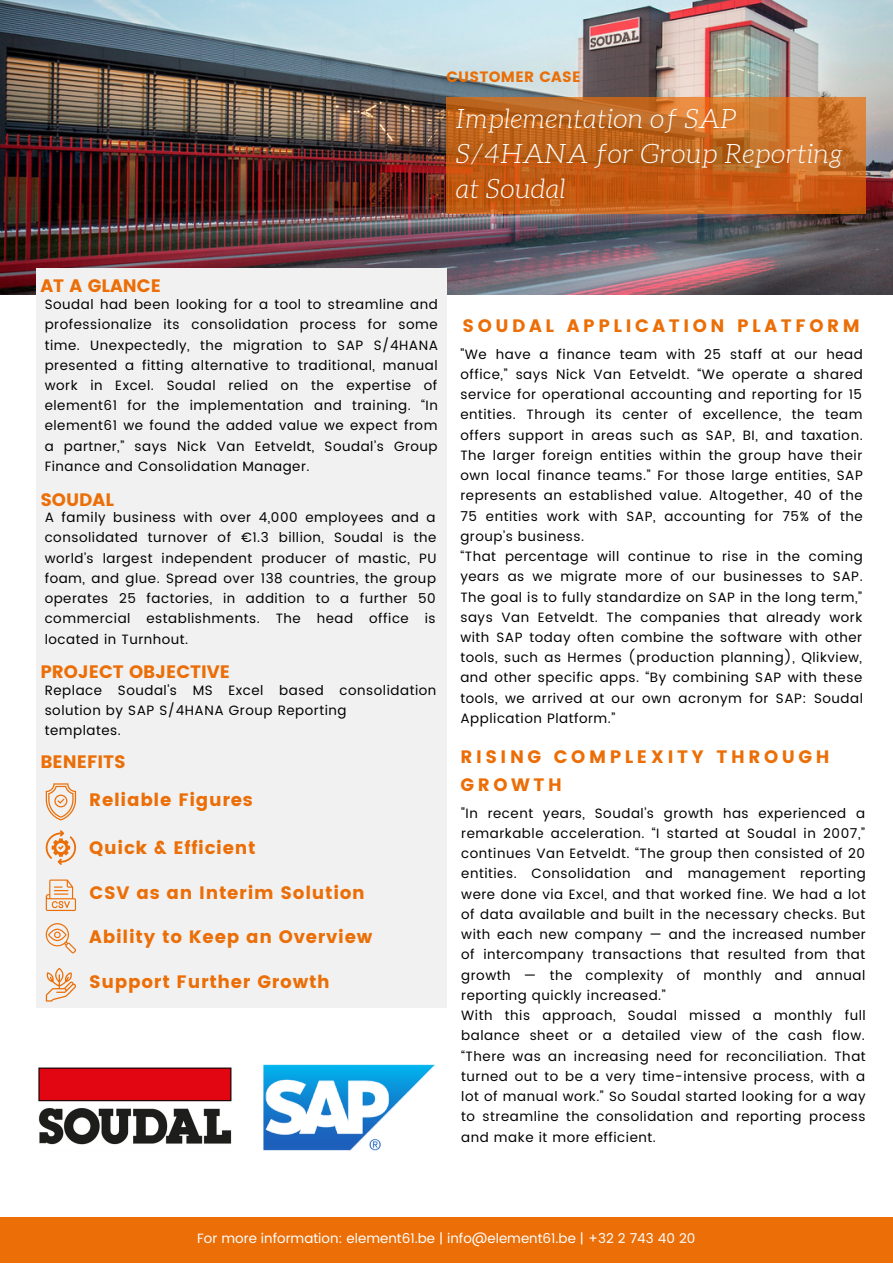
<style>
.page{position:relative;width:893px;height:1264px;background:#fff}
.page>*{position:absolute;margin:0;border:0;box-sizing:border-box;transform-origin:0 0}
.t1{font:italic 300 27px/34.8px "Aleo";letter-spacing:.02em;color:#fff}
.t2{font:18px "Poppins";letter-spacing:.04em;color:#eb6e07}
.t3{font:18px/28px "Poppins";letter-spacing:.2em;color:#eb6e07}
.t4{font:18px "Poppins";color:#eb6e07}
.t5{font:15px "Poppins";letter-spacing:.02em;color:#eb6e07}
.t6{font:13.5px/20.2px "Poppins";letter-spacing:.04em;color:#000}
.t7{font:13.5px "Poppins";color:#fff}
</style>
<div class="page">
<img style="left:0;top:0;width:892px;height:295px">
<div style="left:36px;top:268px;width:410px;height:739px;background:#f1f1f1"></div>
<svg style="left:446px;top:97px;width:419px;height:116px;background:#c4641d"></svg>
<img style="left:263px;top:1064px;width:172px;height:87px">
<svg style="left:46px;top:783px;width:30px;height:37px"></svg>
<svg style="left:46px;top:830px;width:30px;height:34px"></svg>
<svg style="left:46px;top:879px;width:30px;height:32px"></svg>
<svg style="left:46px;top:923px;width:30px;height:30px"></svg>
<div style="left:0;top:1217px;width:892px;height:45px;background:#eb6e07"></div>
<img style="left:38px;top:1067px;width:194px;height:78px">
<svg style="left:46px;top:967px;width:30px;height:34px"></svg>
<p class="t5" style="left:446px;top:68px;width:136px">CUSTOMER CASE</p>
<h1 class="t1" style="left:456px;top:102px;width:388px">Implementation of SAP<br>S/4HANA for Group Reporting at Soudal</h1>
<h2 class="t4" style="left:40px;top:276px;width:122px">AT A GLANCE</h2>
<p class="t6" style="left:45px;top:294px;width:395px;text-align:justify">Soudal had been looking for a tool to streamline and professionalize its consolidation process for some time. Unexpectedly, the migration to SAP S/4HANA presented a fitting alternative to traditional, manual work in Excel. Soudal relied on the expertise of element61 for the implementation and training. “In element61 we found the added value we expect from a partner,” says Nick Van Eetveldt, Soudal’s Group Finance and Consolidation Manager.</p>
<h2 class="t2" style="left:40px;top:489px;width:75px">SOUDAL</h2>
<p class="t6" style="left:45px;top:507px;width:393px;text-align:justify">A family business with over 4,000 employees and a consolidated turnover of €1.3 billion, Soudal is the world’s largest independent producer of mastic, PU foam, and glue. Spread over 138 countries, the group operates 25 factories, in addition to a further 50 commercial establishments. The head office is located in Turnhout.</p>
<h2 class="t4" style="left:40px;top:661px;width:191px">PROJECT OBJECTIVE</h2>
<p class="t6" style="left:45px;top:680px;width:393px">Replace Soudal's MS Excel based consolidation solution by SAP S/4HANA Group Reporting<br>templates.</p>
<h2 class="t4" style="left:40px;top:751px;width:87px">BENEFITS</h2>
<h2 class="t2" style="left:89px;top:789px;width:165px">Reliable Figures</h2>
<h2 class="t2" style="left:89px;top:837px;width:168px">Quick &amp; Efficient</h2>
<h2 class="t2" style="left:90px;top:881px;width:277px">CSV as an Interim Solution</h2>
<h2 class="t2" style="left:89px;top:925px;width:284px">Ability to Keep an Overview</h2>
<h2 class="t2" style="left:89px;top:971px;width:242px">Support Further Growth</h2>
<h2 class="t3" style="left:462px;top:312px;width:398px">SOUDAL APPLICATION PLATFORM</h2>
<p class="t6" style="left:460px;top:344px;width:404px">"We have a finance team with 25 staff at our head office,” says Nick Van Eetveldt. “We operate a shared service for operational accounting and reporting for 15 entities. Through its center of excellence, the team offers support in areas such as SAP, BI, and taxation.<br>The larger foreign entities within the group have their own local finance teams.” For those large entities, SAP represents an established value. Altogether, 40 of the 75 entities work with SAP, accounting for 75% of the group’s business.<br>“That percentage will continue to rise in the coming years as we migrate more of our businesses to SAP.<br>The goal is to fully standardize on SAP in the long term,” says Van Eetveldt. The companies that already work with SAP today often combine the software with other tools, such as Hermes (production planning), Qlikview, and other specific apps. “By combining SAP with these tools, we arrived at our own acronym for SAP: Soudal Application Platform.”</p>
<h2 class="t3" style="left:460px;top:742px;width:371px">RISING COMPLEXITY THROUGH<br>GROWTH</h2>
<p class="t6" style="left:461px;top:802px;width:406px">"In recent years, Soudal’s growth has experienced a remarkable acceleration. “I started at Soudal in 2007,” continues Van Eetveldt. “The group then consisted of 20 entities. Consolidation and management reporting were done via Excel, and that worked fine. We had a lot of data available and built in the necessary checks. But with each new company — and the increased number of intercompany transactions that resulted from that growth — the complexity of monthly and annual reporting quickly increased.”<br>With this approach, Soudal missed a monthly full balance sheet or a detailed view of the cash flow. “There was an increasing need for reconciliation. That turned out to be a very time-intensive process, with a lot of manual work.” So Soudal started looking for a way to streamline the consolidation and reporting process and make it more efficient.</p>
<p class="t7" style="left:197px;top:1230px;width:499px">For more information: element61.be | info@element61.be | +32 2 743 40 20</p>
</div>
